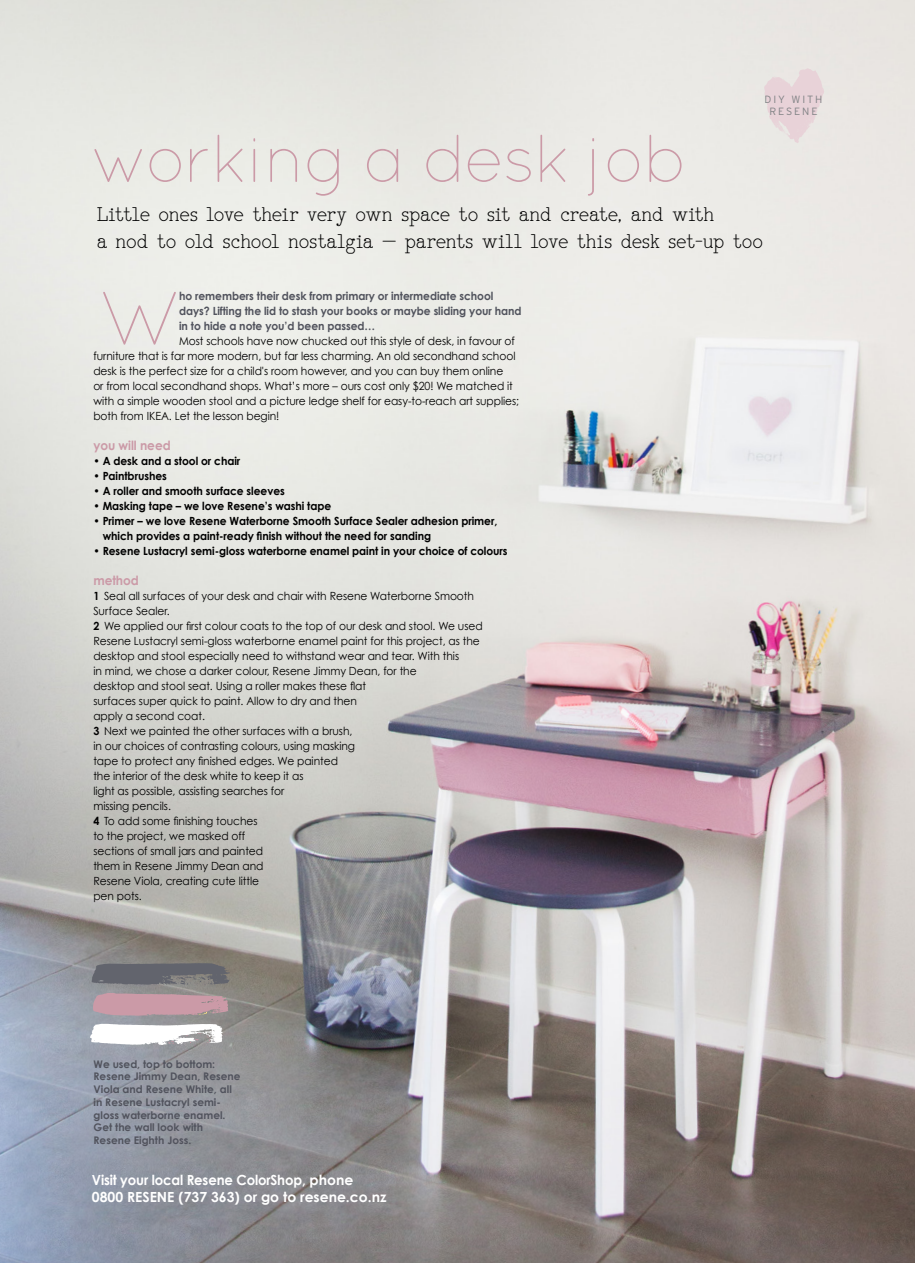
<style>
.page{position:relative;width:915px;height:1263px;background:#fff}
.page>*{position:absolute;margin:0;border:0;box-sizing:border-box;transform-origin:0 0}
.First_para_body{font:300 75.75px "Quicksand";color:#cb9aa7;scale:.95 1}
.Heading{font:300 67.5px "Quicksand";letter-spacing:-.03em;color:#cb9aa7}
.Sell{font:21px/27px "RM True to Type";letter-spacing:-.015em;color:#000;scale:.94 1}
.Body_indent{font:700 13.95px/16.8px "Century Gothic";color:#fff;scale:.95 1}
.Sub_heading{font:700 12.75px "Century Gothic";letter-spacing:-.005em;color:#cb9aa7;scale:.95 1}
.First_para_body-2{font:700 12.75px "Century Gothic";letter-spacing:-.005em;color:#cb9aa7;scale:.95 1}
.Body_indent-2{font:11.25px/15px "Century Gothic";letter-spacing:-.005em;color:#000;scale:.95 1}
.First_para_body-3{font:11.25px "Century Gothic";letter-spacing:-.005em;color:#000;scale:.95 1}
.First_para_body-4{font:700 11.25px/15px "Century Gothic";letter-spacing:-.005em;color:#000;scale:.95 1}
.First_para_body-5{font:700 11.25px "Century Gothic";letter-spacing:-.005em;color:#51535d;scale:.95 1}
.Sub_heading-2{font:700 10.5px/12.8px "Century Gothic";color:#51535d}
.t1{font:300 10.5px/12px "Interstate";letter-spacing:.18em;color:#808285;text-align:center}
.s1{font-weight:700}
</style>
<div class="page">
<img style="left:0;top:0;width:914px;height:1263px">
<img style="left:752px;top:62px;width:79px;height:89px">
<svg style="left:92px;top:963px;width:138px;height:22px;background:#6b6c72"></svg>
<svg style="left:93px;top:993px;width:135px;height:23px;background:#c198a3"></svg>
<svg style="left:90px;top:1024px;width:133px;height:21px"></svg>
<p class="Heading" style="left:90px;top:120px;width:598px">working a desk job</p>
<p class="t1" style="left:764px;top:93px;width:59px">DIY WITH<br>RESENE</p>
<p class="Sell" style="left:98px;top:201px;width:710px">Little ones love their very own space to sit and create, and with<br>a nod to old school nostalgia — parents will love this desk set-up too</p>
<p class="First_para_body" style="left:99px;top:275px;width:85px">W</p>
<p class="First_para_body-5" style="left:179px;top:288px;width:332px">ho remembers their desk from primary or intermediate school</p>
<p class="First_para_body-5" style="left:179px;top:303px;width:362px">days? Lifting the lid to stash your books or maybe sliding your hand</p>
<p class="First_para_body-5" style="left:179px;top:318px;width:208px">in to hide a note you’d been passed…</p>
<p class="First_para_body-3" style="left:179px;top:334px;width:355px">Most schools have now chucked out this style of desk, in favour of</p>
<p class="First_para_body-3" style="left:93px;top:349px;width:445px">furniture that is far more modern, but far less charming. An old secondhand school</p>
<p class="First_para_body-3" style="left:93px;top:364px;width:433px">desk is the perfect size for a child's room however, and you can buy them online</p>
<p class="First_para_body-3" style="left:93px;top:379px;width:443px">or from local secondhand shops. What’s more – ours cost only $20! We matched it</p>
<p class="First_para_body-3" style="left:93px;top:394px;width:449px">with a simple wooden stool and a picture ledge shelf for easy-to-reach art supplies;</p>
<p class="First_para_body-3" style="left:93px;top:409px;width:197px">both from IKEA. Let the lesson begin!</p>
<p class="Sub_heading" style="left:93px;top:437px;width:83px">you will need</p>
<p class="First_para_body-4" style="left:93px;top:453px;width:156px">• A desk and a stool or chair</p>
<p class="First_para_body-4" style="left:93px;top:468px;width:79px">• Paintbrushes</p>
<p class="First_para_body-4" style="left:93px;top:483px;width:203px">• A roller and smooth surface sleeves</p>
<p class="First_para_body-4" style="left:93px;top:498px;width:252px">• Masking tape – we love Resene’s washi tape</p>
<p class="First_para_body-4" style="left:103px;top:513px;width:417px;text-indent:-9px">• Primer – we love Resene Waterborne Smooth Surface Sealer adhesion primer, which provides a paint-ready finish without the need for sanding</p>
<p class="First_para_body-4" style="left:93px;top:543px;width:437px">• Resene Lustacryl semi-gloss waterborne enamel paint in your choice of colours</p>
<p class="First_para_body-2" style="left:93px;top:572px;width:49px">method</p>
<p class="Body_indent-2" style="left:93px;top:588px;width:402px"><span class="s1">1</span> Seal all surfaces of your desk and chair with Resene Waterborne Smooth<br>Surface Sealer.</p>
<p class="Body_indent-2" style="left:93px;top:618px;width:411px"><span class="s1">2</span> We applied our first colour coats to the top of our desk and stool. We used Resene Lustacryl semi-gloss waterborne enamel paint for this project, as the desktop and stool especially need to withstand wear and tear. With this<br>in mind, we chose a darker colour, Resene Jimmy Dean, for the<br>desktop and stool seat. Using a roller makes these flat<br>surfaces super quick to paint. Allow to dry and then<br>apply a second coat.</p>
<p class="Body_indent-2" style="left:93px;top:723px;width:277px"><span class="s1">3</span> Next we painted the other surfaces with a brush, in our choices of contrasting colours, using masking tape to protect any finished edges. We painted the interior of the desk white to keep it as<br>light as possible, assisting searches for<br>missing pencils.</p>
<p class="Body_indent-2" style="left:93px;top:813px;width:180px"><span class="s1">4</span> To add some finishing touches to the project, we masked off sections of small jars and painted them in Resene Jimmy Dean and<br>Resene Viola, creating cute little pen pots.</p>
<p class="Sub_heading-2" style="left:93px;top:1057px;width:123px">We used, top to bottom:</p>
<p class="Sub_heading-2" style="left:93px;top:1070px;width:148px">Resene Jimmy Dean, Resene<br>Viola and Resene White, all in Resene Lustacryl semi&shy;gloss waterborne enamel.</p>
<p class="Sub_heading-2" style="left:93px;top:1121px;width:111px">Get the wall look with<br>Resene Eighth Joss.</p>
<p class="Body_indent" style="left:92px;top:1171px;width:311px">Visit your local Resene ColorShop, phone<br>0800 RESENE (737 363) or go to resene.co.nz</p>
</div>
